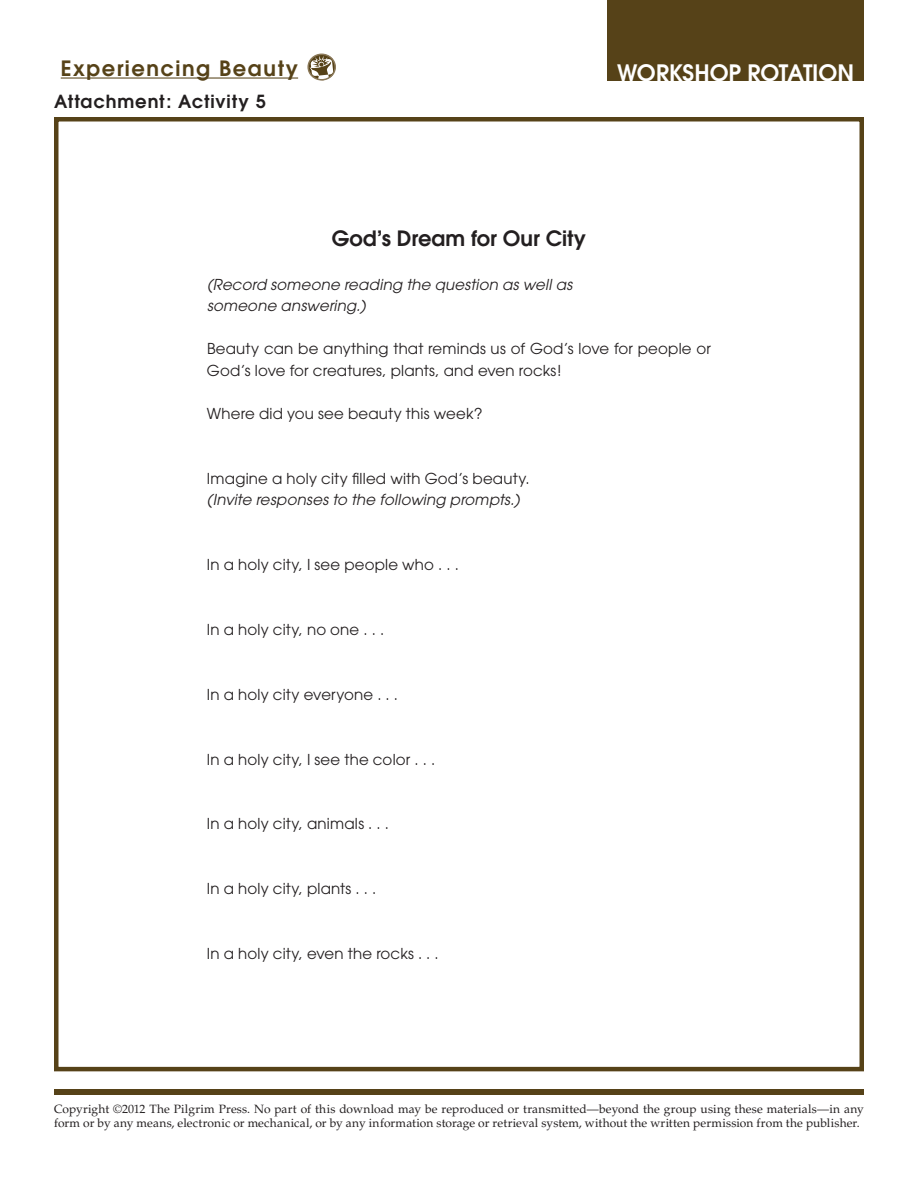
<style>
.page{position:relative;width:918px;height:1188px;background:#fff}
.page>*{position:absolute;margin:0;border:0;box-sizing:border-box;transform-origin:0 0}
.t1{font:600 22.5px "Avant Garde";letter-spacing:-.005em;color:#fff}
.t2{font:600 21px "Avant Garde";color:#231f20}
.t3{font:600 21px "Avant Garde";letter-spacing:.075em;color:#564218}
.t4{font:600 18px "Avant Garde";letter-spacing:.045em;color:#231f20}
.t5{font:15px/21.6px "Avant Garde";letter-spacing:.01em;color:#231f20}
.t6{font:italic 15px/21.6px "Avant Garde";letter-spacing:.015em;color:#231f20}
.t7{font:12px/14.4px "Palatino LT Std";letter-spacing:.01em;color:#231f20}
</style>
<div class="page">
<hr style="left:61px;top:78px;width:237px;height:1px;background:#564218">
<div style="left:54px;top:1089px;width:810px;height:6px;background:#564218"></div>
<div style="left:608px;top:0;width:256px;height:81px;background:#564218"></div>
<div style="left:54px;top:117px;width:810px;height:954px;border:4px solid #564218"></div>
<svg style="left:308px;top:53px;width:28px;height:25px"></svg>
<div style="left:307px;top:54px;width:29px;height:27px;border:2px solid #8b7959;border-radius:50%"></div>
<h2 class="t3" style="left:61px;top:54px;width:239px">Experiencing Beauty</h2>
<p class="t4" style="left:54px;top:90px;width:213px">Attachment: Activity 5</p>
<h1 class="t1" style="left:617px;top:58px;width:239px">Workshop Rotation</h1>
<h2 class="t2" style="left:332px;top:225px;width:256px">God’s Dream for Our City</h2>
<p class="t6" style="left:207px;top:273px;width:367px">(Record someone reading the question as well as someone answering.)</p>
<p class="t5" style="left:207px;top:338px;width:505px">Beauty can be anything that reminds us of God’s love for people or<br>God’s love for creatures, plants, and even rocks!</p>
<p class="t5" style="left:207px;top:403px;width:277px">Where did you see beauty this week?</p>
<p class="t5" style="left:207px;top:468px;width:324px">Imagine a holy city filled with God’s beauty.</p>
<p class="t6" style="left:207px;top:489px;width:314px">(Invite responses to the following prompts.)</p>
<p class="t5" style="left:207px;top:554px;width:254px">In a holy city, I see people who . . .</p>
<p class="t5" style="left:207px;top:619px;width:179px">In a holy city, no one . . .</p>
<p class="t5" style="left:207px;top:683px;width:193px">In a holy city everyone . . .</p>
<p class="t5" style="left:207px;top:748px;width:230px">In a holy city, I see the color . . .</p>
<p class="t5" style="left:207px;top:813px;width:184px">In a holy city, animals . . .</p>
<p class="t5" style="left:207px;top:878px;width:171px">In a holy city, plants . . .</p>
<p class="t5" style="left:207px;top:943px;width:233px">In a holy city, even the rocks . . .</p>
<p class="t7" style="left:54px;top:1102px;width:811px">Copyright ©2012 The Pilgrim Press. No part of this download may be reproduced or transmitted—beyond the group using these materials—in any form or by any means, electronic or mechanical, or by any information storage or retrieval system, without the written permission from the publisher.</p>
</div>
